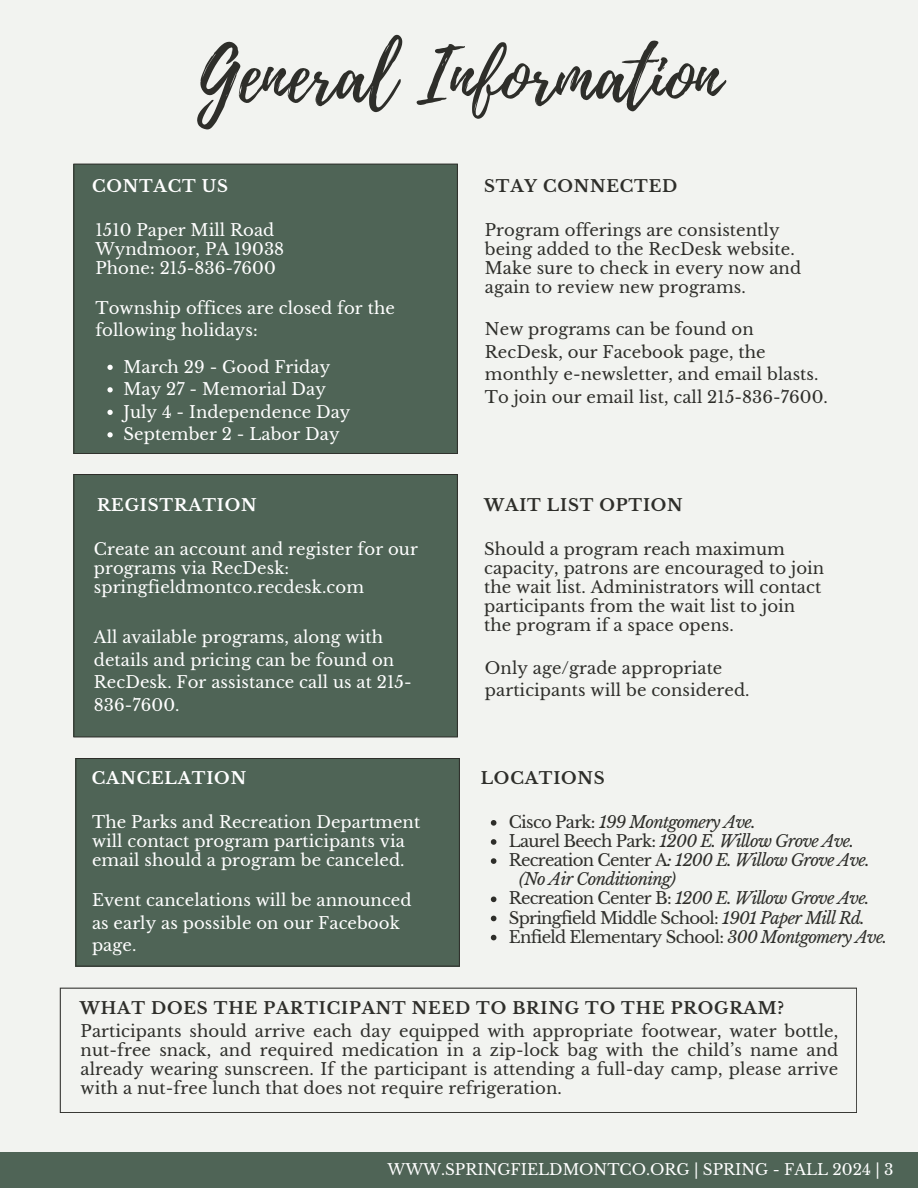
<style>
.page{position:relative;width:918px;height:1188px;background:#f2f3f0}
.page>*{position:absolute;margin:0;border:0;box-sizing:border-box;transform-origin:0 0}
.t1{font:75px "Playlist Script";color:#2e2e2a}
.t2{font:16.5px/19.2px "Libre Baskerville";letter-spacing:.005em;color:#2e2e2a}
.t3{font:16.5px/22.5px "Libre Baskerville";letter-spacing:.005em;color:#fff}
.t4{font:italic 16.5px "Libre Baskerville";letter-spacing:-.04em;color:#2e2e2a}
.t5{font:700 16.5px "Libre Baskerville";letter-spacing:.05em;color:#2e2e2a}
.t6{font:16.5px "Libre Baskerville";letter-spacing:-.04em;color:#2e2e2a}
.t7{font:700 16.5px "Libre Baskerville";letter-spacing:.05em;color:#fff}
.t8{font:15.15px "Libre Baskerville";color:#fff}
.s1{font-style:normal}
.s2{font-style:italic}
</style>
<div class="page">
<div style="left:0;top:1152px;width:918px;height:36px;background:#4f6456"></div>
<div style="left:73px;top:164px;width:385px;height:290px;background:#4f6456"></div>
<svg style="left:107px;top:365px;width:6px;height:5px"></svg>
<svg style="left:107px;top:387px;width:6px;height:5px"></svg>
<svg style="left:107px;top:410px;width:6px;height:5px"></svg>
<svg style="left:107px;top:432px;width:6px;height:5px"></svg>
<div style="left:73px;top:474px;width:385px;height:263px;background:#4f6456"></div>
<svg style="left:491px;top:820px;width:5px;height:6px"></svg>
<svg style="left:491px;top:839px;width:5px;height:6px"></svg>
<svg style="left:491px;top:858px;width:5px;height:6px"></svg>
<svg style="left:491px;top:897px;width:5px;height:5px"></svg>
<svg style="left:491px;top:916px;width:5px;height:5px"></svg>
<svg style="left:491px;top:935px;width:5px;height:5px"></svg>
<div style="left:75px;top:758px;width:385px;height:209px;background:#4f6456"></div>
<svg style="left:60px;top:988px;width:797px;height:125px"></svg>
<h1 class="t1" style="left:197px;top:22px;width:525px">General Information</h1>
<p class="t7" style="left:92px;top:176px;width:138px">CONTACT US</p>
<p class="t3" style="left:95px;top:218px;width:180px">1510 Paper Mill Road</p>
<p class="t3" style="left:95px;top:238px;width:190px">Wyndmoor, PA 19038</p>
<h2 class="t3" style="left:95px;top:257px;width:182px">Phone: 215-836-7600</h2>
<p class="t3" style="left:95px;top:297px;width:301px">Township offices are closed for the following holidays:</p>
<p class="t3" style="left:123px;top:356px;width:208px">March 29 - Good Friday</p>
<p class="t3" style="left:123px;top:378px;width:204px">May 27 - Memorial Day</p>
<p class="t3" style="left:123px;top:401px;width:229px">July 4 - Independence Day</p>
<p class="t3" style="left:123px;top:423px;width:218px">September 2 - Labor Day</p>
<p class="t7" style="left:97px;top:495px;width:161px">REGISTRATION</p>
<h2 class="t3" style="left:94px;top:540px;width:326px;line-height:19.2px">Create an account and register for our programs via RecDesk: springfieldmontco.recdesk.com</h2>
<p class="t3" style="left:94px;top:626px;width:319px">All available programs, along with details and pricing can be found on<br>RecDesk. For assistance call us at 215-<br>836-7600.</p>
<p class="t7" style="left:92px;top:768px;width:156px">CANCELATION</p>
<p class="t3" style="left:92px;top:813px;width:330px;line-height:19.2px">The Parks and Recreation Department will contact program participants via email should a program be canceled.</p>
<h2 class="t3" style="left:92px;top:889px;width:321px">Event cancelations will be announced as early as possible on our Facebook page.</h2>
<p class="t5" style="left:484px;top:176px;width:195px">STAY CONNECTED</p>
<p class="t2" style="left:485px;top:220px;width:318px">Program offerings are consistently being added to the RecDesk website.<br>Make sure to check in every now and again to review new programs.</p>
<p class="t2" style="left:485px;top:318px;width:345px;line-height:22.5px">New programs can be found on RecDesk, our Facebook page, the monthly e-newsletter, and email blasts.<br>To join our email list, call 215-836-7600.</p>
<p class="t5" style="left:484px;top:495px;width:200px">WAIT LIST OPTION</p>
<p class="t2" style="left:484px;top:540px;width:342px">Should a program reach maximum capacity, patrons are encouraged to join the wait list. Administrators will contact participants from the wait list to join the program if a space opens.</p>
<h2 class="t2" style="left:485px;top:657px;width:266px;line-height:22.5px">Only age/grade appropriate participants will be considered.</h2>
<p class="t5" style="left:481px;top:768px;width:126px">LOCATIONS</p>
<p class="t4" style="left:509px;top:812px;width:249px"><span class="s1">Cisco Park:</span> 199 Montgomery Ave.</p>
<h2 class="t4" style="left:509px;top:831px;width:347px"><span class="s1">Laurel Beech Park:</span> 1200 E. Willow Grove Ave.</h2>
<p class="t4" style="left:509px;top:850px;width:363px"><span class="s1">Recreation Center A</span>: 1200 E. Willow Grove Ave.</p>
<p class="t4" style="left:519px;top:869px;width:158px">(No Air Conditioning)</p>
<h2 class="t4" style="left:509px;top:888px;width:362px"><span class="s1">Recreation Center B:</span> 1200 E. Willow Grove Ave.</h2>
<p class="t6" style="left:509px;top:908px;width:357px">Springfield Middle School: <span class="s2">1901 Paper Mill Rd.</span></p>
<p class="t6" style="left:509px;top:927px;width:380px">Enfield Elementary School: <span class="s2">300 Montgomery Ave.</span></p>
<p class="t5" style="left:80px;top:998px;width:706px">WHAT DOES THE PARTICIPANT NEED TO BRING TO THE PROGRAM?</p>
<h3 class="t2" style="left:81px;top:1022px;width:759px;text-align:justify">Participants should arrive each day equipped with appropriate footwear, water bottle, nut-free snack, and required medication in a zip-lock bag with the child’s name and already wearing sunscreen. If the participant is attending a full-day camp, please arrive with a nut-free lunch that does not require refrigeration.</h3>
<h2 class="t8" style="left:388px;top:1160px;width:508px">WWW.SPRINGFIELDMONTCO.ORG | SPRING - FALL 2024 | 3</h2>
</div>
